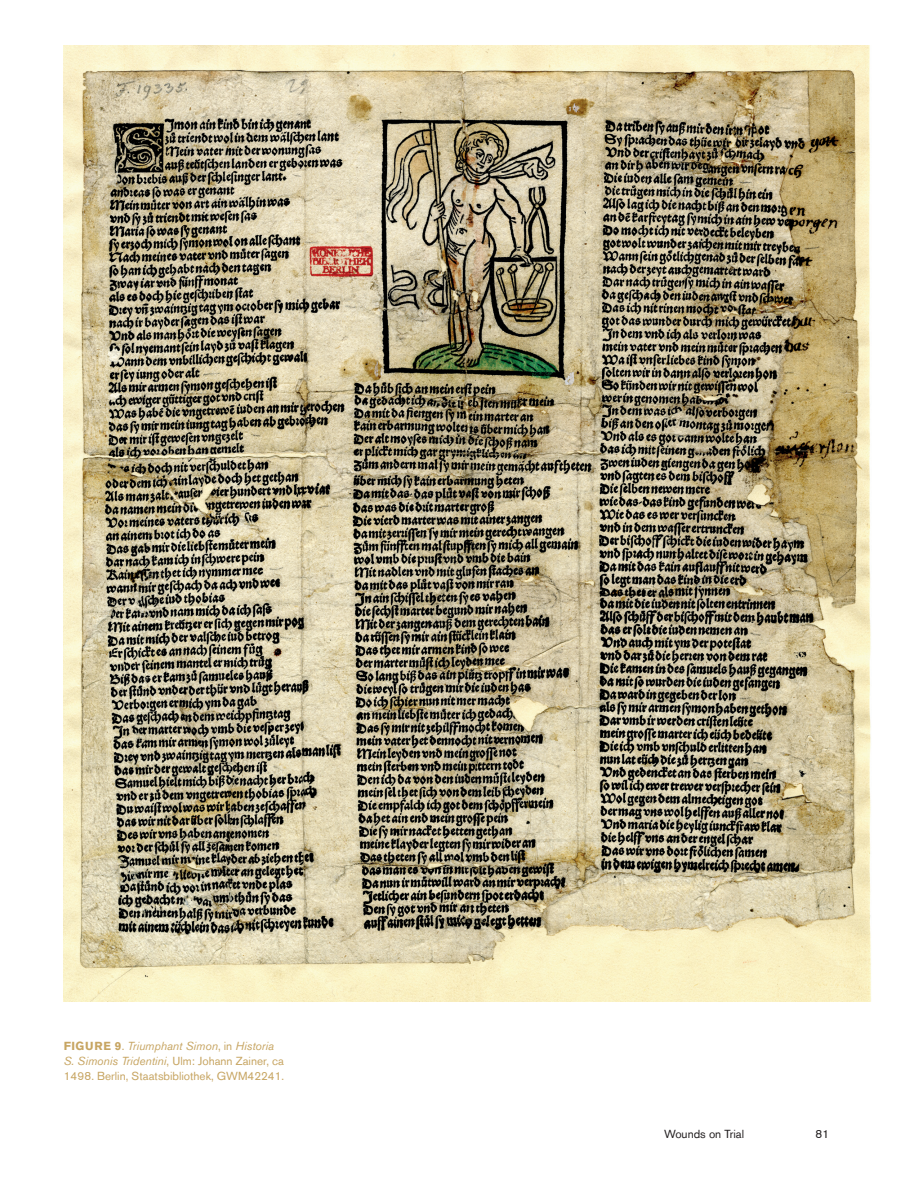
<style>
.page{position:relative;width:910px;height:1183px;background:#fff}
.page>*{position:absolute;margin:0;border:0;box-sizing:border-box;transform-origin:0 0}
.t1{font:11.7px/14.5px "Akzidenz Grotesk BE Regular 2";color:#c7a562}
.t2{font:italic 11.7px "Akzidenz Grotesk BE";color:#c7a562}
.t3{font:11.7px "Akzidenz Grotesk BE";color:#231f20}
.s1{font-weight:700;font-style:normal}
.s2{font-style:normal}
.s3{font-family:"Akzidenz Grotesk BE Regular 2";font-style:normal}
.s4{font-family:"Akzidenz Grotesk BE";font-style:italic}
</style>
<div class="page">
<img style="left:64px;top:45px;width:807px;height:956px">
<p class="t2" style="left:64px;top:1038px;width:212px"><span class="s1">FIGURE 9</span><span class="s2">.</span> Triumphant Simon<span class="s3">, in</span> Historia</p>
<p class="t1" style="left:64px;top:1053px;width:222px"><span class="s4">S. Simonis Tridentini</span>, Ulm: Johann Zainer, ca<br>1498. Berlin, Staatsbibliothek, GWM42241.</p>
<p class="t3" style="left:664px;top:1126px;width:81px">Wounds on Trial</p>
<p class="t3" style="left:816px;top:1126px;width:15px">81</p>
</div>
